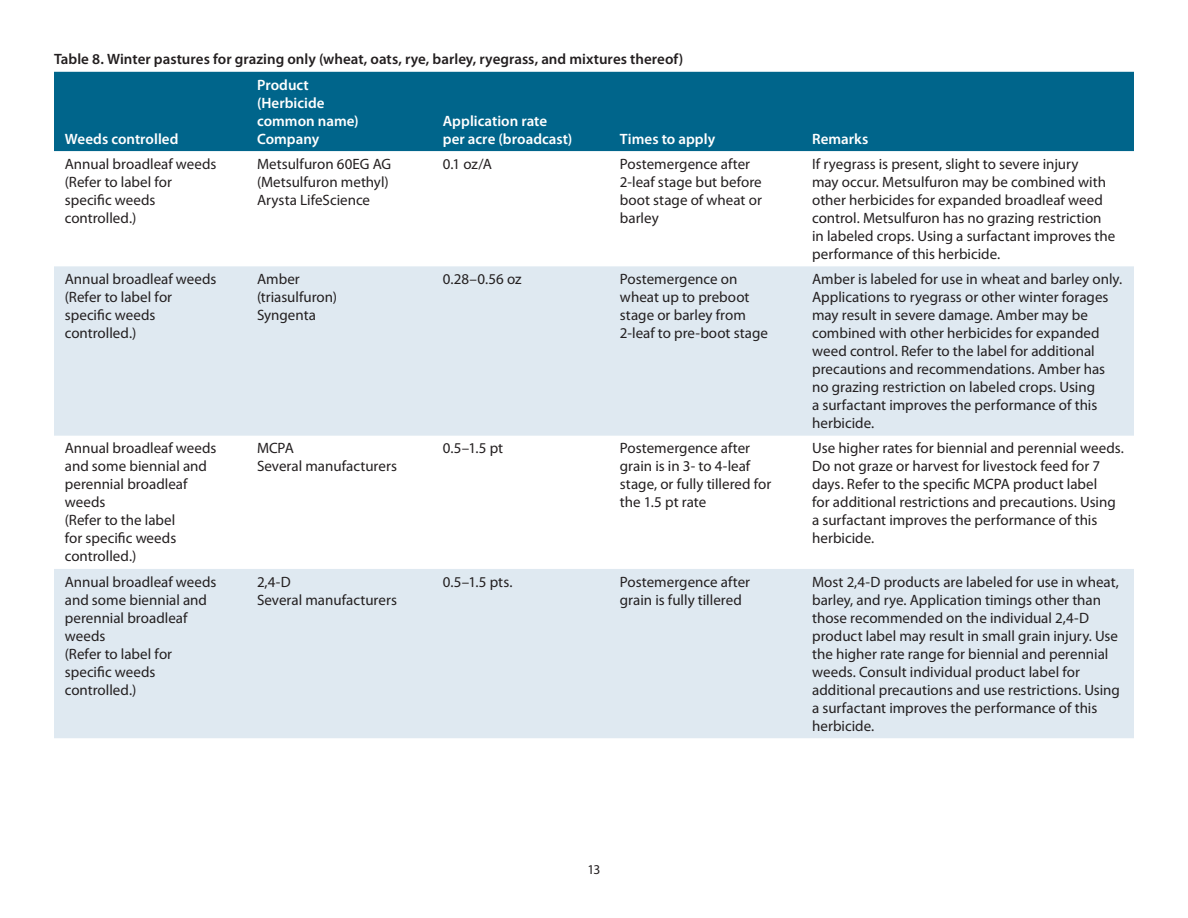
<style>
.page{position:relative;width:1188px;height:918px;background:#fff}
.page>*{position:absolute;margin:0;border:0;box-sizing:border-box;transform-origin:0 0}
.table_body{font:15px/18px "Myriad Pro";color:#231f20}
.table_body-2{font:600 15px/18px "Myriad Pro";color:#fff}
.table_body-3{font:600 15px "Myriad Pro";color:#231f20}
.t1{font:13.5px "Myriad Pro";color:#231f20}
</style>
<div class="page">
<div style="left:54px;top:72px;width:1080px;height:79px;background:#00658b"></div>
<svg style="left:54px;top:266px;width:1080px;height:472px;fill:#dfe9f1"></svg>
<p class="table_body-3" style="left:54px;top:50px;width:631px">Table 8. Winter pastures for grazing only (wheat, oats, rye, barley, ryegrass, and mixtures thereof)</p>
<p class="table_body-2" style="left:65px;top:129px;width:115px">Weeds controlled</p>
<p class="table_body-2" style="left:257px;top:75px;width:103px">Product (Herbicide common name)<br>Company</p>
<p class="table_body" style="left:65px;top:155px;width:153px">Annual broadleaf weeds (Refer to label for specific weeds controlled.)</p>
<p class="table_body" style="left:257px;top:155px;width:136px">Metsulfuron 60EG AG</p>
<p class="table_body" style="left:257px;top:173px;width:133px">(Metsulfuron methyl)</p>
<p class="table_body" style="left:257px;top:191px;width:115px">Arysta LifeScience</p>
<p class="table_body" style="left:65px;top:270px;width:153px">Annual broadleaf weeds (Refer to label for specific weeds controlled.)</p>
<p class="table_body" style="left:257px;top:270px;width:44px">Amber</p>
<p class="table_body" style="left:257px;top:288px;width:82px">(triasulfuron)</p>
<p class="table_body" style="left:257px;top:306px;width:60px">Syngenta</p>
<p class="table_body" style="left:65px;top:439px;width:153px">Annual broadleaf weeds and some biennial and perennial broadleaf weeds<br>(Refer to the label<br>for specific weeds controlled.)</p>
<p class="table_body" style="left:257px;top:439px;width:38px">MCPA</p>
<p class="table_body" style="left:257px;top:457px;width:141px">Several manufacturers</p>
<p class="table_body" style="left:65px;top:572px;width:153px">Annual broadleaf weeds and some biennial and perennial broadleaf weeds<br>(Refer to label for specific weeds controlled.)</p>
<p class="table_body" style="left:257px;top:572px;width:35px">2,4-D</p>
<p class="table_body" style="left:257px;top:590px;width:141px">Several manufacturers</p>
<p class="table_body-2" style="left:443px;top:111px;width:131px">Application rate per acre (broadcast)</p>
<p class="table_body-2" style="left:620px;top:129px;width:97px">Times to apply</p>
<p class="table_body-2" style="left:812px;top:129px;width:58px">Remarks</p>
<p class="table_body" style="left:443px;top:155px;width:51px">0.1 oz/A</p>
<p class="table_body" style="left:620px;top:155px;width:143px">Postemergence after<br>2-leaf stage but before boot stage of wheat or barley</p>
<p class="table_body" style="left:812px;top:155px;width:305px">If ryegrass is present, slight to severe injury<br>may occur. Metsulfuron may be combined with other herbicides for expanded broadleaf weed control. Metsulfuron has no grazing restriction in labeled crops. Using a surfactant improves the performance of this herbicide.</p>
<p class="table_body" style="left:443px;top:270px;width:80px">0.28–0.56 oz</p>
<p class="table_body" style="left:620px;top:270px;width:150px">Postemergence on wheat up to preboot stage or barley from<br>2-leaf to pre-boot stage</p>
<p class="table_body" style="left:812px;top:270px;width:310px">Amber is labeled for use in wheat and barley only.<br>Applications to ryegrass or other winter forages may result in severe damage. Amber may be combined with other herbicides for expanded weed control. Refer to the label for additional precautions and recommendations. Amber has no grazing restriction on labeled crops. Using<br>a surfactant improves the performance of this herbicide.</p>
<p class="table_body" style="left:443px;top:439px;width:62px">0.5–1.5 pt</p>
<p class="table_body" style="left:620px;top:439px;width:153px">Postemergence after grain is in 3- to 4-leaf stage, or fully tillered for the 1.5 pt rate</p>
<p class="table_body" style="left:812px;top:439px;width:312px">Use higher rates for biennial and perennial weeds.<br>Do not graze or harvest for livestock feed for 7 days. Refer to the specific MCPA product label<br>for additional restrictions and precautions. Using a surfactant improves the performance of this herbicide.</p>
<p class="table_body" style="left:443px;top:572px;width:70px">0.5–1.5 pts.</p>
<p class="table_body" style="left:620px;top:572px;width:132px">Postemergence after grain is fully tillered</p>
<p class="table_body" style="left:812px;top:572px;width:309px">Most 2,4-D products are labeled for use in wheat, barley, and rye. Application timings other than those recommended on the individual 2,4-D product label may result in small grain injury. Use the higher rate range for biennial and perennial weeds. Consult individual product label for additional precautions and use restrictions. Using a surfactant improves the performance of this herbicide.</p>
<p class="t1" style="left:588px;top:861px;width:15px">13</p>
</div>
